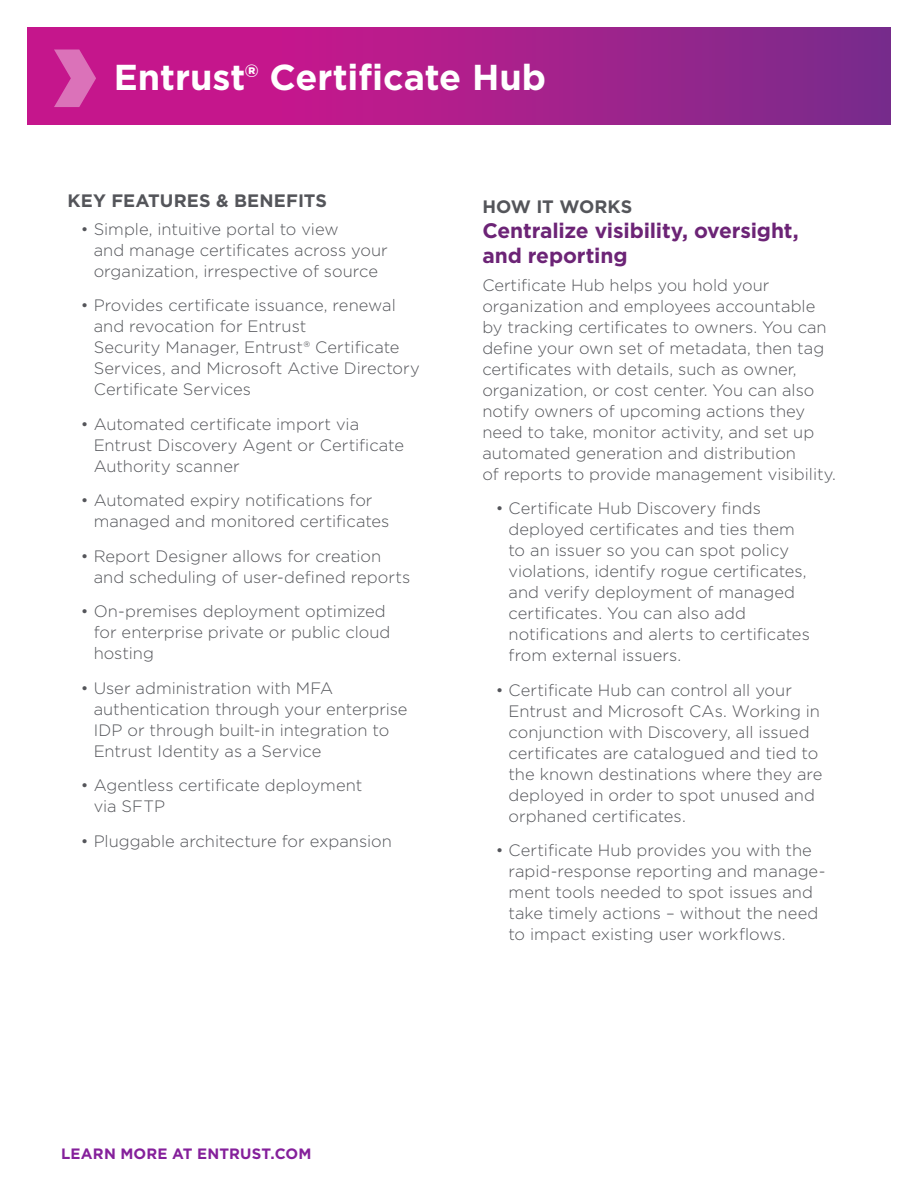
<style>
.page{position:relative;width:918px;height:1188px;background:#fff}
.page>*{position:absolute;margin:0;border:0;box-sizing:border-box;transform-origin:0 0}
.t1{font:700 36px "Gotham";color:#fff}
.t2{font:700 21px/25.2px "Gotham";letter-spacing:-.01em;color:#6c2476}
._1_Header{font:700 18px "Gotham";letter-spacing:.005em;color:#54555a}
.Paragraph_Style_2{font:300 16.5px/21px "Gotham";color:#54555a}
.Headline{font:700 15px "Gotham";letter-spacing:.015em;color:#85209b}
</style>
<div class="page">
<svg style="left:27px;top:27px;width:864px;height:98px;background:#a91e8b"></svg>
<svg style="left:54px;top:50px;width:42px;height:57px;background:#d24da7"></svg>
<p class="t1" style="left:114px;top:54px;width:434px">Entrust® Certificate Hub</p>
<p class="_1_Header" style="left:68px;top:189px;width:261px">KEY FEATURES &amp; BENEFITS</p>
<p class="Paragraph_Style_2" style="left:94px;top:218px;width:296px;text-indent:-13px">• Simple, intuitive portal to view<br>and manage certificates across your organization, irrespective of source</p>
<p class="Paragraph_Style_2" style="left:94px;top:295px;width:328px;text-indent:-13px">• Provides certificate issuance, renewal and revocation for Entrust<br>Security Manager, Entrust® Certificate Services, and Microsoft Active Directory Certificate Services</p>
<p class="Paragraph_Style_2" style="left:94px;top:413px;width:312px;text-indent:-13px">• Automated certificate import via<br>Entrust Discovery Agent or Certificate<br>Authority scanner</p>
<p class="Paragraph_Style_2" style="left:94px;top:490px;width:297px;text-indent:-13px">• Automated expiry notifications for managed and monitored certificates</p>
<p class="Paragraph_Style_2" style="left:94px;top:545px;width:318px;text-indent:-13px">• Report Designer allows for creation and scheduling of user-defined reports</p>
<p class="Paragraph_Style_2" style="left:94px;top:601px;width:298px;text-indent:-13px">• On-premises deployment optimized for enterprise private or public cloud hosting</p>
<p class="Paragraph_Style_2" style="left:94px;top:677px;width:315px;text-indent:-13px">• User administration with MFA authentication through your enterprise IDP or through built-in integration to Entrust Identity as a Service</p>
<p class="Paragraph_Style_2" style="left:94px;top:775px;width:270px;text-indent:-13px">• Agentless certificate deployment via SFTP</p>
<p class="Paragraph_Style_2" style="left:81px;top:830px;width:312px">• Pluggable architecture for expansion</p>
<p class="_1_Header" style="left:482px;top:194px;width:151px">HOW IT WORKS</p>
<p class="t2" style="left:482px;top:218px;width:318px">Centralize visibility, oversight, and reporting</p>
<p class="Paragraph_Style_2" style="left:482px;top:274px;width:355px">Certificate Hub helps you hold your organization and employees accountable by tracking certificates to owners. You can define your own set of metadata, then tag certificates with details, such as owner, organization, or cost center. You can also notify owners of upcoming actions they need to take, monitor activity, and set up automated generation and distribution<br>of reports to provide management visibility.</p>
<p class="Paragraph_Style_2" style="left:509px;top:498px;width:303px;text-indent:-13px">• Certificate Hub Discovery finds deployed certificates and ties them to an issuer so you can spot policy violations, identify rogue certificates, and verify deployment of managed certificates. You can also add notifications and alerts to certificates from external issuers.</p>
<p class="Paragraph_Style_2" style="left:509px;top:679px;width:316px;text-indent:-13px">• Certificate Hub can control all your Entrust and Microsoft CAs. Working in conjunction with Discovery, all issued certificates are catalogued and tied to the known destinations where they are deployed in order to spot unused and orphaned certificates.</p>
<p class="Paragraph_Style_2" style="left:509px;top:840px;width:318px;text-indent:-13px">• Certificate Hub provides you with the rapid-response reporting and manage&shy;ment tools needed to spot issues and take timely actions – without the need to impact existing user workflows.</p>
<p class="Headline" style="left:61px;top:1144px;width:252px">LEARN MORE AT ENTRUST.COM</p>
</div>
